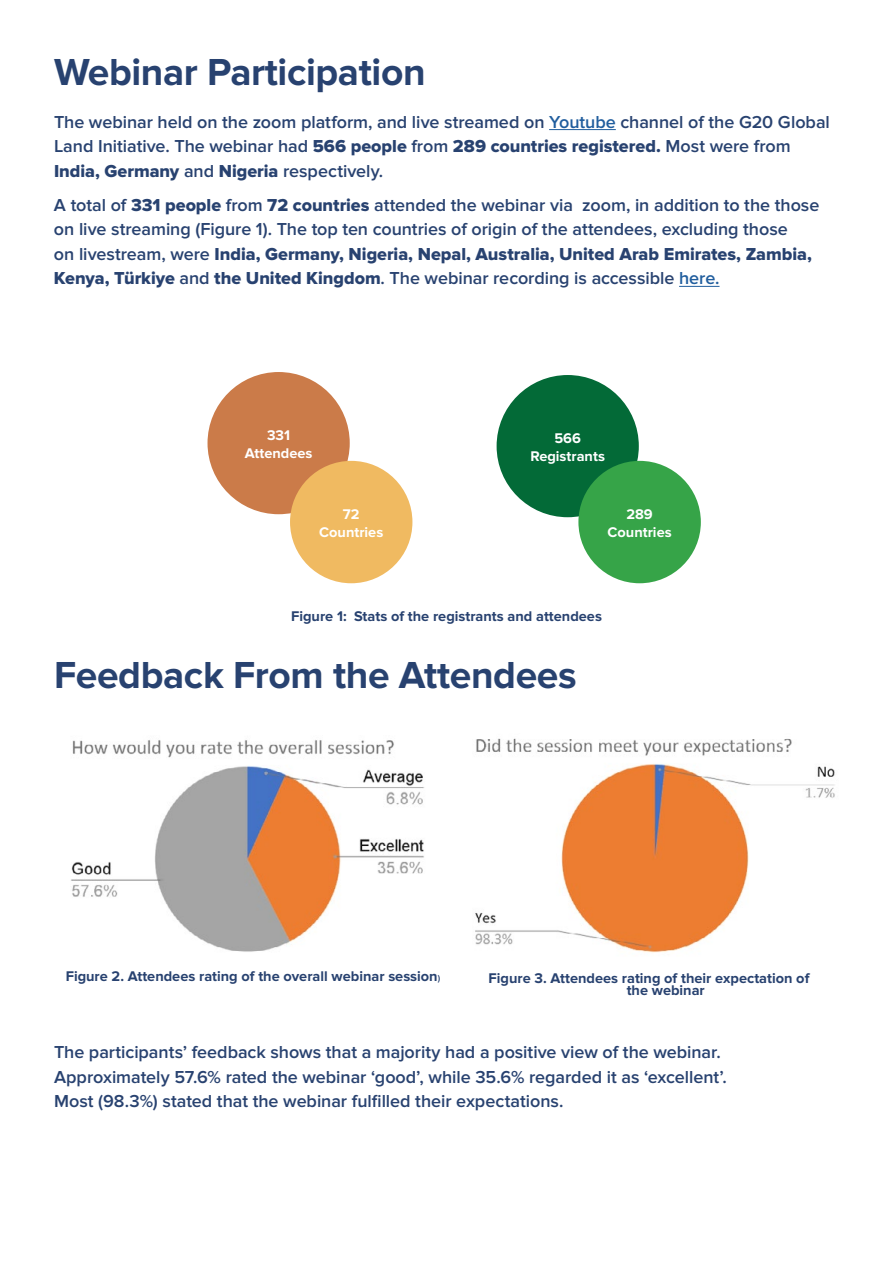
<style>
.page{position:relative;width:893px;height:1263px;background:#fff}
.page>*{position:absolute;margin:0;border:0;box-sizing:border-box;transform-origin:0 0}
.t1{font:700 39px "Proxima Nova";letter-spacing:-.01em;color:#284270}
.t2{font:600 18px/24.5px "Proxima Nova";letter-spacing:-.005em;color:#284270}
.t3{font:18px "Proxima Nova Extrabld";letter-spacing:-.005em;color:#284270}
.t4{font:700 14.55px/11.9px "Proxima Nova";color:#284270}
.t5{font:700 14.55px/17.4px "Proxima Nova";color:#fff;text-align:center}
.s1{color:#215e9e}
.s2{font-family:"Proxima Nova Extrabld";font-weight:400}
.s3{font-family:"Proxima Nova";font-weight:600}
.s4{font-weight:600;font-size:9px}
</style>
<div class="page">
<img style="left:475px;top:738px;width:360px;height:215px">
<img style="left:71px;top:740px;width:353px;height:212px">
<hr style="left:549px;top:129px;width:67px;height:1px;background:#215e9e">
<hr style="left:679px;top:286px;width:40px;height:1px;background:#215e9e">
<div style="left:497px;top:375px;width:142px;height:142px;background:#036a37;border-radius:50%"></div>
<div style="left:578px;top:461px;width:123px;height:122px;background:#36a448;border-radius:50%"></div>
<div style="left:208px;top:372px;width:142px;height:142px;background:#cb7b49;border-radius:50%"></div>
<div style="left:290px;top:461px;width:122px;height:122px;background:#f0ba61;border-radius:50%"></div>
<h1 class="t1" style="left:54px;top:49px;width:373px">Webinar Participation</h1>
<p class="t2" style="left:54px;top:110px;width:777px">The webinar held on the zoom platform, and live streamed on <span class="s1">Youtube</span> channel of the G20 Global<br>Land Initiative. The webinar had <span class="s2">566 people</span> from <span class="s2">289 countries registered.</span> Most were from</p>
<p class="t3" style="left:54px;top:160px;width:331px">India, Germany <span class="s3">and</span> Nigeria <span class="s3">respectively.</span></p>
<p class="t2" style="left:54px;top:193px;width:767px">A total of <span class="s2">331 people</span> from <span class="s2">72 countries</span> attended the webinar via zoom, in addition to the those on live streaming (Figure 1). The top ten countries of origin of the attendees, excluding those</p>
<p class="t3" style="left:54px;top:243px;width:759px"><span class="s3">on livestream, were</span> India, Germany, Nigeria, Nepal, Australia, United Arab Emirates, Zambia,</p>
<p class="t2" style="left:54px;top:266px;width:667px"><span class="s2">Kenya, Türkiye</span> and <span class="s2">the United Kingdom</span>. The webinar recording is accessible <span class="s1">here.</span></p>
<p class="t5" style="left:245px;top:427px;width:69px">331<br>Attendees</p>
<p class="t5" style="left:319px;top:506px;width:66px">72<br>Countries</p>
<p class="t5" style="left:530px;top:430px;width:76px">566<br>Registrants</p>
<p class="t5" style="left:608px;top:506px;width:66px">289<br>Countries</p>
<p class="t4" style="left:291px;top:611px;width:312px">Figure 1: Stats of the registrants and attendees</p>
<h1 class="t1" style="left:54px;top:652px;width:524px">Feedback From the Attendees</h1>
<p class="t4" style="left:66px;top:970px;width:376px">Figure 2. Attendees rating of the overall webinar session<span class="s4">)</span></p>
<p class="t4" style="left:627px;top:972px;width:184px;text-indent:-138px">Figure 3. Attendees rating of their expectation of the webinar</p>
<p class="t2" style="left:54px;top:1040px;width:674px">The participants’ feedback shows that a majority had a positive view of the webinar.<br>Approximately 57.6% rated the webinar ‘good’, while 35.6% regarded it as ‘excellent’.<br>Most (98.3%) stated that the webinar fulfilled their expectations.</p>
</div>
